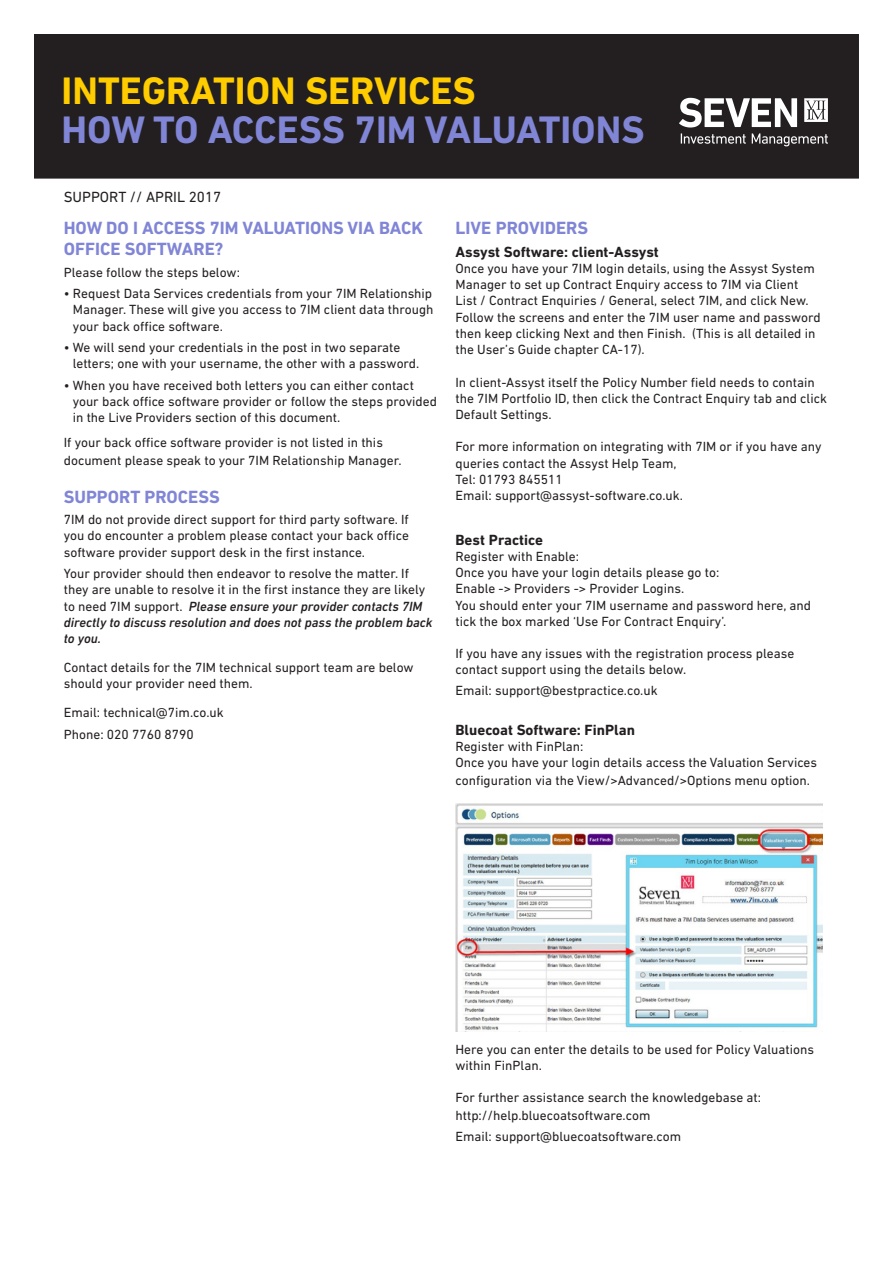
<style>
.page{position:relative;width:893px;height:1263px;background:#fff}
.page>*{position:absolute;margin:0;border:0;box-sizing:border-box;transform-origin:0 0}
.t1{font:700 39px "DIN Next LT Pro";color:#8085d6}
.t2{font:700 39px "DIN Next LT Pro";color:#fc0}
.Sub_Head_12pt_Bold_A{font:700 18px/21.6px "DIN Next LT Pro";color:#8085d6}
.Regular_Din_Para_Tex{font:700 15px "DIN Next LT Pro";color:#231f20}
.t3{font:15px "DIN Next LT Pro";color:#231f20}
.Regular_Din_Para_Tex-2{font:13.5px/16.2px "DIN Next LT Pro";color:#231f20}
.Sub_Head_12pt_Bold_A-2{font:13.5px/16.2px "DIN Next LT Pro";color:#231f20}
.s1{font-weight:500;font-style:italic}
</style>
<div class="page">
<div style="left:35px;top:35px;width:823px;height:143px;background:#231f20"></div>
<div style="left:34px;top:34px;width:825px;height:145px;border:2px solid #231f20"></div>
<svg style="left:679px;top:98px;width:149px;height:48px"></svg>
<img style="left:455px;top:803px;width:368px;height:229px">
<p class="t2" style="left:62px;top:68px;width:416px">INTEGRATION SERVICES</p>
<p class="t1" style="left:62px;top:107px;width:584px">HOW TO ACCESS 7IM VALUATIONS</p>
<p class="t3" style="left:64px;top:188px;width:159px">SUPPORT // APRIL 2017</p>
<p class="Sub_Head_12pt_Bold_A" style="left:64px;top:217px;width:361px">HOW DO I ACCESS 7IM VALUATIONS VIA BACK<br>OFFICE SOFTWARE?</p>
<p class="Sub_Head_12pt_Bold_A-2" style="left:64px;top:264px;width:178px">Please follow the steps below:</p>
<p class="Sub_Head_12pt_Bold_A-2" style="left:73px;top:285px;width:362px;text-align:justify;text-indent:-9px">• Request Data Services credentials from your 7IM Relationship Manager. These will give you access to 7IM client data through your back office software.</p>
<p class="Sub_Head_12pt_Bold_A-2" style="left:73px;top:339px;width:348px;text-indent:-9px">• We will send your credentials in the post in two separate letters; one with your username, the other with a password.</p>
<p class="Sub_Head_12pt_Bold_A-2" style="left:73px;top:377px;width:366px;text-indent:-9px">• When you have received both letters you can either contact your back office software provider or follow the steps provided in the Live Providers section of this document.</p>
<p class="Regular_Din_Para_Tex-2" style="left:64px;top:433px;width:339px;line-height:18px">If your back office software provider is not listed in this document please speak to your 7IM Relationship Manager.</p>
<p class="Sub_Head_12pt_Bold_A" style="left:64px;top:486px;width:157px">SUPPORT PROCESS</p>
<p class="Sub_Head_12pt_Bold_A-2" style="left:64px;top:511px;width:347px;text-align:justify">7IM do not provide direct support for third party software. If you do encounter a problem please contact your back office software provider support desk in the first instance.</p>
<p class="Sub_Head_12pt_Bold_A-2" style="left:64px;top:565px;width:370px">Your provider should then endeavor to resolve the matter. If they are unable to resolve it in the first instance they are likely to need 7IM support. <span class="s1">Please ensure your provider contacts 7IM directly to discuss resolution and does not pass the problem back to you.</span></p>
<p class="Sub_Head_12pt_Bold_A-2" style="left:64px;top:659px;width:351px">Contact details for the 7IM technical support team are below should your provider need them.</p>
<p class="Sub_Head_12pt_Bold_A-2" style="left:64px;top:704px;width:161px">Email: technical@7im.co.uk</p>
<p class="Sub_Head_12pt_Bold_A-2" style="left:64px;top:726px;width:132px">Phone: 020 7760 8790</p>
<p class="Sub_Head_12pt_Bold_A" style="left:455px;top:217px;width:134px">LIVE PROVIDERS</p>
<p class="Regular_Din_Para_Tex" style="left:455px;top:243px;width:205px">Assyst Software: client-Assyst</p>
<p class="Regular_Din_Para_Tex-2" style="left:455px;top:260px;width:367px">Once you have your 7IM login details, using the Assyst System Manager to set up Contract Enquiry access to 7IM via Client List / Contract Enquiries / General, select 7IM, and click New.<br>Follow the screens and enter the 7IM user name and password then keep clicking Next and then Finish. (This is all detailed in the User’s Guide chapter CA-17).</p>
<p class="Regular_Din_Para_Tex-2" style="left:455px;top:374px;width:373px">In client-Assyst itself the Policy Number field needs to contain the 7IM Portfolio ID, then click the Contract Enquiry tab and click<br>Default Settings.</p>
<p class="Regular_Din_Para_Tex-2" style="left:455px;top:438px;width:368px">For more information on integrating with 7IM or if you have any queries contact the Assyst Help Team,</p>
<p class="Regular_Din_Para_Tex-2" style="left:455px;top:471px;width:109px">Tel: 01793 845511</p>
<p class="Regular_Din_Para_Tex-2" style="left:455px;top:487px;width:229px">Email: support@assyst-software.co.uk.</p>
<p class="Regular_Din_Para_Tex" style="left:455px;top:531px;width:89px">Best Practice</p>
<p class="Regular_Din_Para_Tex-2" style="left:455px;top:548px;width:125px">Register with Enable:</p>
<p class="Regular_Din_Para_Tex-2" style="left:455px;top:564px;width:265px">Once you have your login details please go to:</p>
<p class="Regular_Din_Para_Tex-2" style="left:455px;top:581px;width:230px">Enable -&gt; Providers -&gt; Provider Logins.</p>
<p class="Regular_Din_Para_Tex-2" style="left:455px;top:597px;width:357px">You should enter your 7IM username and password here, and tick the box marked ‘Use For Contract Enquiry’.</p>
<p class="Regular_Din_Para_Tex-2" style="left:455px;top:645px;width:340px">If you have any issues with the registration process please contact support using the details below.</p>
<p class="Regular_Din_Para_Tex-2" style="left:455px;top:683px;width:204px">Email: support@bestpractice.co.uk</p>
<p class="Regular_Din_Para_Tex" style="left:455px;top:721px;width:181px">Bluecoat Software: FinPlan</p>
<p class="Regular_Din_Para_Tex-2" style="left:455px;top:738px;width:129px">Register with FinPlan:</p>
<p class="Regular_Din_Para_Tex-2" style="left:455px;top:754px;width:363px;line-height:18px">Once you have your login details access the Valuation Services configuration via the View/&gt;Advanced/&gt;Options menu option.</p>
<p class="Regular_Din_Para_Tex-2" style="left:455px;top:1041px;width:360px">Here you can enter the details to be used for Policy Valuations within FinPlan.</p>
<p class="Regular_Din_Para_Tex-2" style="left:455px;top:1089px;width:307px">For further assistance search the knowledgebase at:</p>
<p class="Regular_Din_Para_Tex-2" style="left:455px;top:1107px;width:196px">http://help.bluecoatsoftware.com</p>
<p class="Regular_Din_Para_Tex-2" style="left:455px;top:1128px;width:227px">Email: support@bluecoatsoftware.com</p>
</div>
